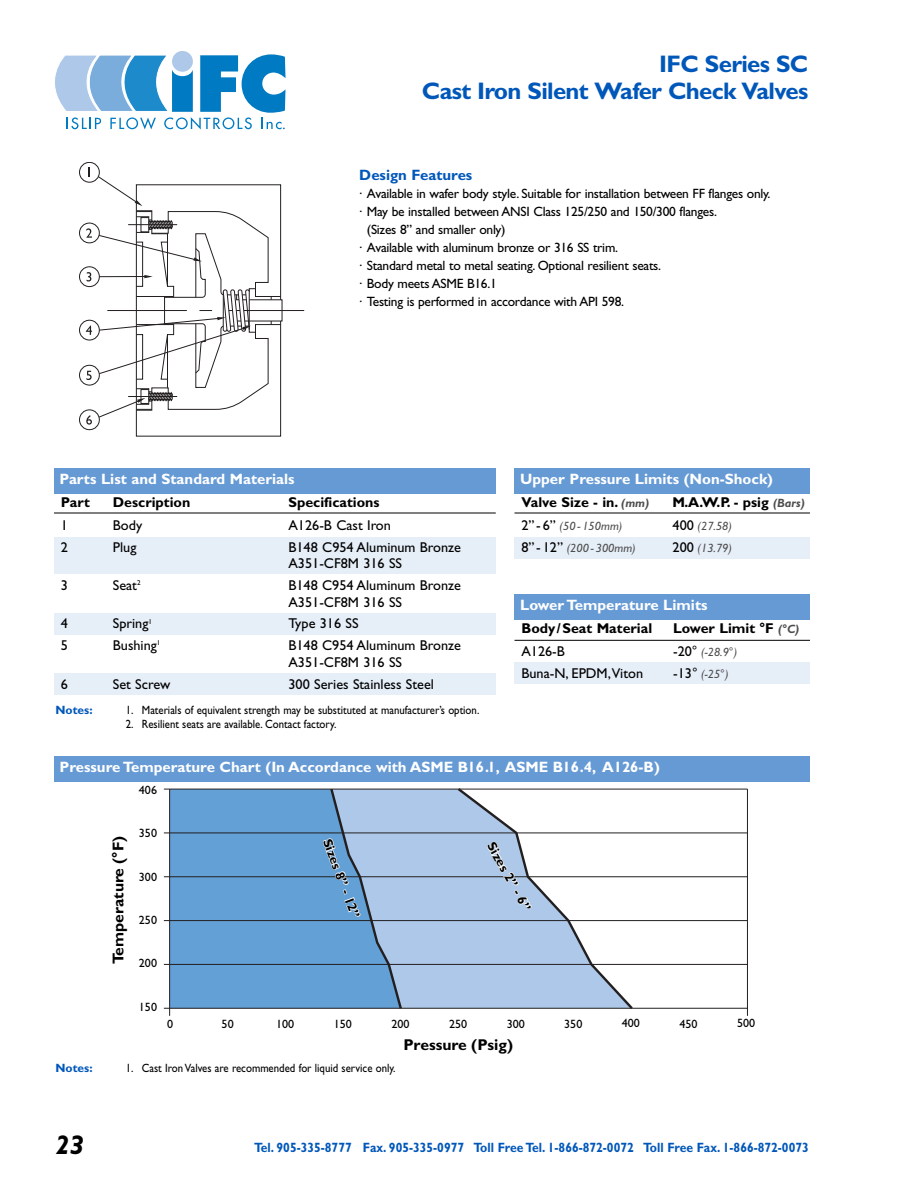
<style>
.page{position:relative;width:918px;height:1188px;background:#fff}
.page>*{position:absolute;margin:0;border:0;box-sizing:border-box;transform-origin:0 0}
.t1{font:italic 700 27px "Gill Sans";color:#000}
.t2{font:700 24px/27px "Gill Sans";letter-spacing:-.03em;color:#0057ba;text-align:right}
.t3{font:700 15.75px "Gill Sans";color:#000}
.t4{font:700 15px "Gill Sans";color:#fff}
.t5{font:700 15px "Gill Sans";color:#0057ba}
.t6{font:14.25px/16.5px "Gill Sans";color:#000}
.t7{font:700 14.25px "Gill Sans";color:#000}
.t8{font:13.5px "Gill Sans";letter-spacing:-.02em;color:#000}
.t9{font:700 13.5px "Gill Sans";color:#0057ba;scale:.9 1}
.t10{font:700 13.2px "Gill Sans";color:#000}
.t11{font:12px "Gill Sans";color:#000;scale:.9 1}
.t12{font:italic 12px "Gill Sans";color:#4d4d4d}
.t13{font:12px "Gill Sans";color:#000}
.t14{font:700 12px "Gill Sans";color:#0057ba}
.s1{font-style:italic;font-size:12px;color:#4d4d4d}
.s2{font-style:normal;font-size:14.25px;color:#000}
</style>
<div class="page">
<div style="left:514px;top:662px;width:296px;height:22px;background:#e6eef8"></div>
<div style="left:172px;top:51px;width:21px;height:21px;background:#adc8e8;border-radius:50%"></div>
<svg style="left:55px;top:54px;width:231px;height:75px"></svg>
<div style="left:404px;top:790px;width:51px;height:218px;background:#adc8e8"></div>
<div style="left:170px;top:790px;width:158px;height:218px;background:#62a0d6"></div>
<hr style="left:164px;top:920px;width:583px;height:1px;background:#231f20">
<hr style="left:164px;top:964px;width:583px;height:1px;background:#231f20">
<hr style="left:164px;top:876px;width:583px;height:1px;background:#231f20">
<hr style="left:164px;top:833px;width:583px;height:1px;background:#231f20">
<hr style="left:164px;top:789px;width:583px;height:1px;background:#231f20">
<hr style="left:164px;top:1008px;width:584px;height:1px;background:#231f20">
<hr style="left:169px;top:789px;width:1px;height:227px;background:#231f20">
<hr style="left:747px;top:789px;width:1px;height:227px;background:#231f20">
<svg style="left:328px;top:788px;width:76px;height:221px;background:#81aad3"></svg>
<svg style="left:455px;top:788px;width:180px;height:221px"></svg>
<hr style="left:225px;top:310px;width:79px;height:1px;background:#231f20">
<div style="left:79px;top:162px;width:21px;height:21px;border:1px solid #231f20;border-radius:50%"></div>
<div style="left:79px;top:223px;width:21px;height:20px;border:1px solid #231f20;border-radius:50%"></div>
<div style="left:79px;top:266px;width:21px;height:21px;border:1px solid #231f20;border-radius:50%"></div>
<div style="left:79px;top:320px;width:21px;height:20px;border:1px solid #231f20;border-radius:50%"></div>
<div style="left:79px;top:365px;width:21px;height:20px;border:1px solid #231f20;border-radius:50%"></div>
<div style="left:79px;top:410px;width:21px;height:20px;border:1px solid #231f20;border-radius:50%"></div>
<svg style="left:86px;top:168px;width:197px;height:268px"></svg>
<div style="left:514px;top:537px;width:296px;height:21px;background:#e6eef8"></div>
<div style="left:54px;top:537px;width:442px;height:36px;background:#e6eef8"></div>
<div style="left:54px;top:613px;width:442px;height:22px;background:#e6eef8"></div>
<div style="left:54px;top:673px;width:442px;height:22px;background:#e6eef8"></div>
<div style="left:54px;top:468px;width:442px;height:25px;background:#669ad5"></div>
<div style="left:514px;top:468px;width:296px;height:25px;background:#669ad5"></div>
<hr style="left:54px;top:513px;width:442px;height:1px;background:#000">
<hr style="left:515px;top:513px;width:295px;height:1px;background:#000">
<div style="left:54px;top:756px;width:756px;height:25px;background:#669ad5"></div>
<div style="left:514px;top:594px;width:296px;height:25px;background:#669ad5"></div>
<hr style="left:514px;top:640px;width:296px;height:1px;background:#000">
<h2 class="t2" style="left:422px;top:52px;width:388px">IFC Series SC<br>Cast Iron Silent Wafer Check Valves</h2>
<p class="t4" style="left:60px;top:473px;width:237px">Parts List and Standard Materials</p>
<p class="t5" style="left:359px;top:169px;width:115px">Design Features</p>
<p class="t8" style="left:359px;top:188px;width:413px">· Available in wafer body style. Suitable for installation between FF flanges only.</p>
<p class="t8" style="left:359px;top:206px;width:359px">· May be installed between ANSI Class 125/250 and 150/300 flanges.</p>
<p class="t8" style="left:367px;top:224px;width:140px">(Sizes 8” and smaller only)</p>
<p class="t8" style="left:359px;top:242px;width:260px">· Available with aluminum bronze or 316 SS trim.</p>
<p class="t8" style="left:359px;top:260px;width:303px">· Standard metal to metal seating. Optional resilient seats.</p>
<p class="t8" style="left:359px;top:278px;width:139px">· Body meets ASME B16.1</p>
<p class="t8" style="left:359px;top:296px;width:266px">· Testing is performed in accordance with API 598.</p>
<p class="t4" style="left:520px;top:473px;width:254px">Upper Pressure Limits (Non-Shock)</p>
<p class="t7" style="left:61px;top:497px;width:30px">Part</p>
<p class="t7" style="left:113px;top:497px;width:79px">Description</p>
<p class="t7" style="left:289px;top:497px;width:93px">Specifications</p>
<p class="t6" style="left:61px;top:518px;width:9px">1</p>
<p class="t6" style="left:113px;top:518px;width:31px">Body</p>
<p class="t6" style="left:288px;top:518px;width:104px">A126-B Cast Iron</p>
<p class="t6" style="left:61px;top:540px;width:9px">2</p>
<p class="t6" style="left:113px;top:540px;width:25px">Plug</p>
<p class="t6" style="left:288px;top:540px;width:174px">B148 C954 Aluminum Bronze<br>A351-CF8M 316 SS</p>
<p class="t6" style="left:61px;top:578px;width:9px">3</p>
<p class="t6" style="left:113px;top:578px;width:29px">Seat<sup>2</sup></p>
<p class="t6" style="left:288px;top:578px;width:174px">B148 C954 Aluminum Bronze<br>A351-CF8M 316 SS</p>
<p class="t6" style="left:61px;top:617px;width:9px">4</p>
<p class="t6" style="left:113px;top:617px;width:41px">Spring<sup>1</sup></p>
<p class="t6" style="left:288px;top:617px;width:72px">Type 316 SS</p>
<p class="t6" style="left:61px;top:639px;width:9px">5</p>
<p class="t6" style="left:113px;top:639px;width:49px">Bushing<sup>1</sup></p>
<p class="t6" style="left:288px;top:639px;width:174px">B148 C954 Aluminum Bronze<br>A351-CF8M 316 SS</p>
<p class="t6" style="left:61px;top:677px;width:9px">6</p>
<p class="t6" style="left:113px;top:677px;width:59px">Set Screw</p>
<p class="t6" style="left:289px;top:677px;width:147px">300 Series Stainless Steel</p>
<p class="t14" style="left:56px;top:705px;width:39px">Notes:</p>
<p class="t11" style="left:126px;top:705px;width:394px">1. Materials of equivalent strength may be substituted at manufacturer’s option.</p>
<p class="t11" style="left:126px;top:719px;width:236px">2. Resilient seats are available. Contact factory.</p>
<p class="t7" style="left:521px;top:497px;width:129px">Valve Size - in. <span class="s1">(mm)</span></p>
<p class="t7" style="left:673px;top:497px;width:134px">M.A.W.P. - psig <span class="s1">(Bars)</span></p>
<p class="t12" style="left:521px;top:521px;width:103px"><span class="s2">2”- 6”</span> (50 - 150mm)</p>
<p class="t12" style="left:673px;top:521px;width:61px"><span class="s2">400</span> (27.58)</p>
<p class="t12" style="left:521px;top:543px;width:116px"><span class="s2">8”- 12”</span> (200 - 300mm)</p>
<p class="t12" style="left:673px;top:543px;width:61px"><span class="s2">200</span> (13.79)</p>
<p class="t4" style="left:520px;top:599px;width:189px">Lower Temperature Limits</p>
<p class="t7" style="left:521px;top:623px;width:132px">Body/Seat Material</p>
<p class="t7" style="left:673px;top:623px;width:128px">Lower Limit °F <span class="s1">(°C)</span></p>
<p class="t6" style="left:521px;top:644px;width:45px">A126-B</p>
<p class="t12" style="left:673px;top:647px;width:66px"><span class="s2">-20°</span> (-28.9°)</p>
<p class="t6" style="left:521px;top:666px;width:123px">Buna-N, EPDM,Viton</p>
<p class="t12" style="left:673px;top:669px;width:57px"><span class="s2">-13°</span> (-25°)</p>
<p class="t4" style="left:60px;top:761px;width:602px">Pressure Temperature Chart (In Accordance with ASME B16.1, ASME B16.4, A126-B)</p>
<p class="t3" style="left:112px;top:964px;width:130px;rotate:-90deg">Temperature (°F)</p>
<p class="t13" style="left:139px;top:785px;width:20px">406</p>
<p class="t13" style="left:139px;top:829px;width:20px">350</p>
<p class="t13" style="left:139px;top:872px;width:20px">300</p>
<p class="t13" style="left:139px;top:915px;width:20px">250</p>
<p class="t13" style="left:139px;top:959px;width:20px">200</p>
<p class="t13" style="left:139px;top:1002px;width:20px">150</p>
<p class="t10" style="left:332px;top:838px;width:84px;rotate:70deg">Sizes 8” -12”</p>
<p class="t10" style="left:495px;top:841px;width:77px;rotate:61deg">Sizes 2” -6”</p>
<p class="t13" style="left:222px;top:1019px;width:14px">50</p>
<p class="t13" style="left:334px;top:1019px;width:20px">150</p>
<p class="t13" style="left:449px;top:1019px;width:20px">250</p>
<p class="t13" style="left:564px;top:1019px;width:20px">350</p>
<p class="t13" style="left:622px;top:1019px;width:20px">400</p>
<p class="t13" style="left:737px;top:1019px;width:20px">500</p>
<p class="t13" style="left:167px;top:1019px;width:8px">0</p>
<p class="t13" style="left:276px;top:1019px;width:20px">100</p>
<p class="t13" style="left:391px;top:1019px;width:20px">200</p>
<p class="t13" style="left:507px;top:1019px;width:20px">300</p>
<p class="t13" style="left:680px;top:1019px;width:20px">450</p>
<p class="t3" style="left:403px;top:1039px;width:111px">Pressure (Psig)</p>
<p class="t14" style="left:56px;top:1063px;width:39px">Notes:</p>
<p class="t11" style="left:126px;top:1063px;width:301px">1. Cast Iron Valves are recommended for liquid service only.</p>
<h1 class="t1" style="left:56px;top:1135px;width:30px">23</h1>
<p class="t9" style="left:254px;top:1142px;width:618px">Tel. 905-335-8777 Fax. 905-335-0977 Toll Free Tel. 1-866-872-0072 Toll Free Fax. 1-866-872-0073</p>
</div>
